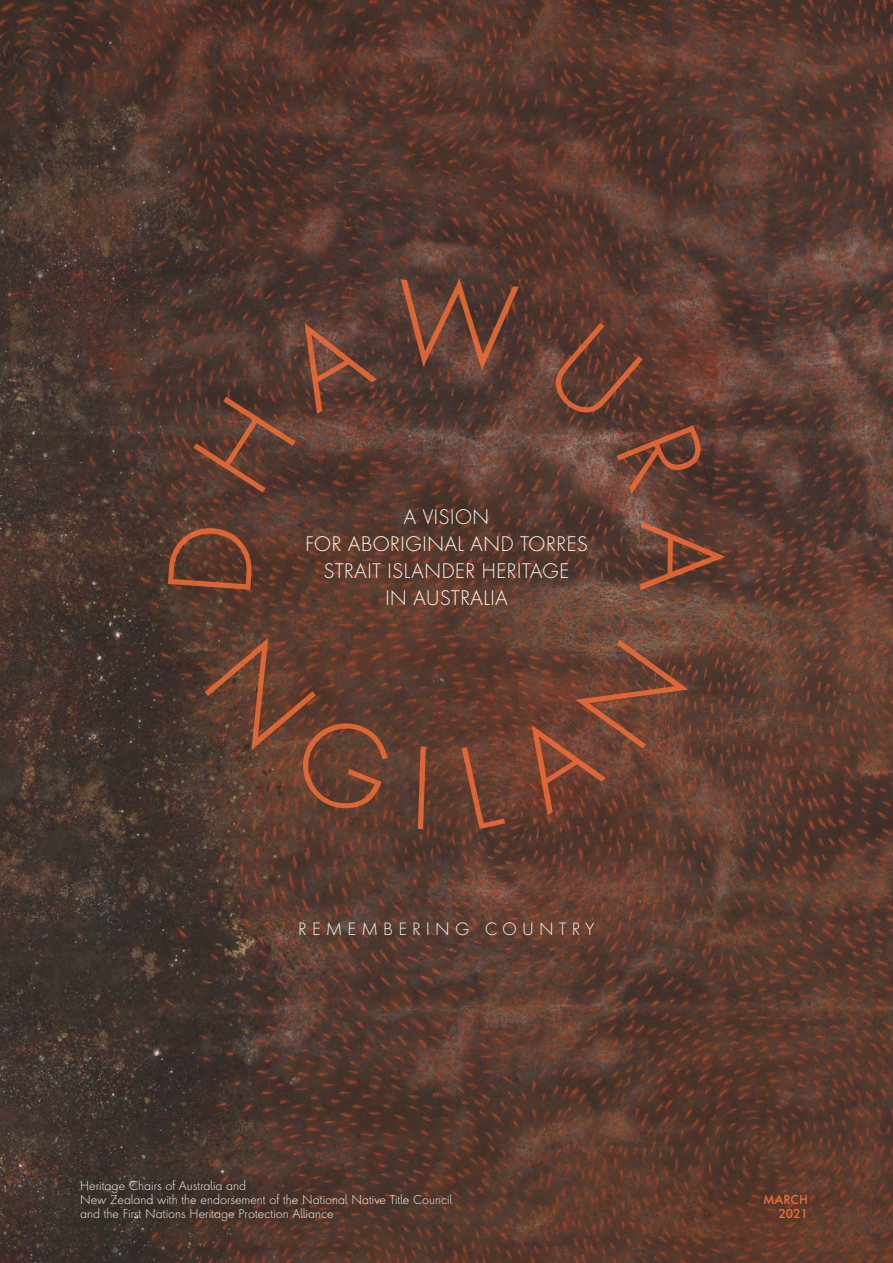
<style>
.page{position:relative;width:893px;height:1263px;background:#fff}
.page>*{position:absolute;margin:0;border:0;box-sizing:border-box;transform-origin:0 0}
.t1{font:300 19.5px/27px "Futura Next";color:#fdf6eb;text-align:center}
.t2{font:300 16.5px "Futura Next";letter-spacing:.31em;color:#fff7eb}
.t3{font:300 12px/14.4px "Futura Next";color:#fdf6eb}
.t4{font:500 12px/14.4px "Futura Next";color:#f36d36;text-align:right}
</style>
<div class="page">
<img style="left:0;top:0;width:893px;height:1263px">
<svg style="left:203px;top:638px;width:195px;height:182px;background:#5f3e30"></svg>
<svg style="left:418px;top:746px;width:8px;height:83px"></svg>
<svg style="left:462px;top:639px;width:226px;height:190px;background:#684032"></svg>
<svg style="left:168px;top:525px;width:86px;height:65px;background:#57392c"></svg>
<svg style="left:193px;top:306px;width:184px;height:186px;background:#573b32"></svg>
<svg style="left:396px;top:275px;width:123px;height:97px;background:#573b33"></svg>
<svg style="left:546px;top:323px;width:162px;height:171px;background:#613f34"></svg>
<svg style="left:640px;top:521px;width:86px;height:70px;background:#5a3c32"></svg>
<h1 class="t1" style="left:305px;top:503px;width:284px">A VISION<br>FOR ABORIGINAL AND TORRES<br>STRAIT ISLANDER HERITAGE<br>IN AUSTRALIA</h1>
<h2 class="t2" style="left:298px;top:918px;width:298px">REMEMBERING COUNTRY</h2>
<p class="t3" style="left:80px;top:1178px;width:374px">Heritage Chairs of Australia and<br>New Zealand with the endorsement of the National Native Title Council and the First Nations Heritage Protection Alliance</p>
<p class="t4" style="left:763px;top:1192px;width:46px">MARCH<br>2021</p>
</div>
